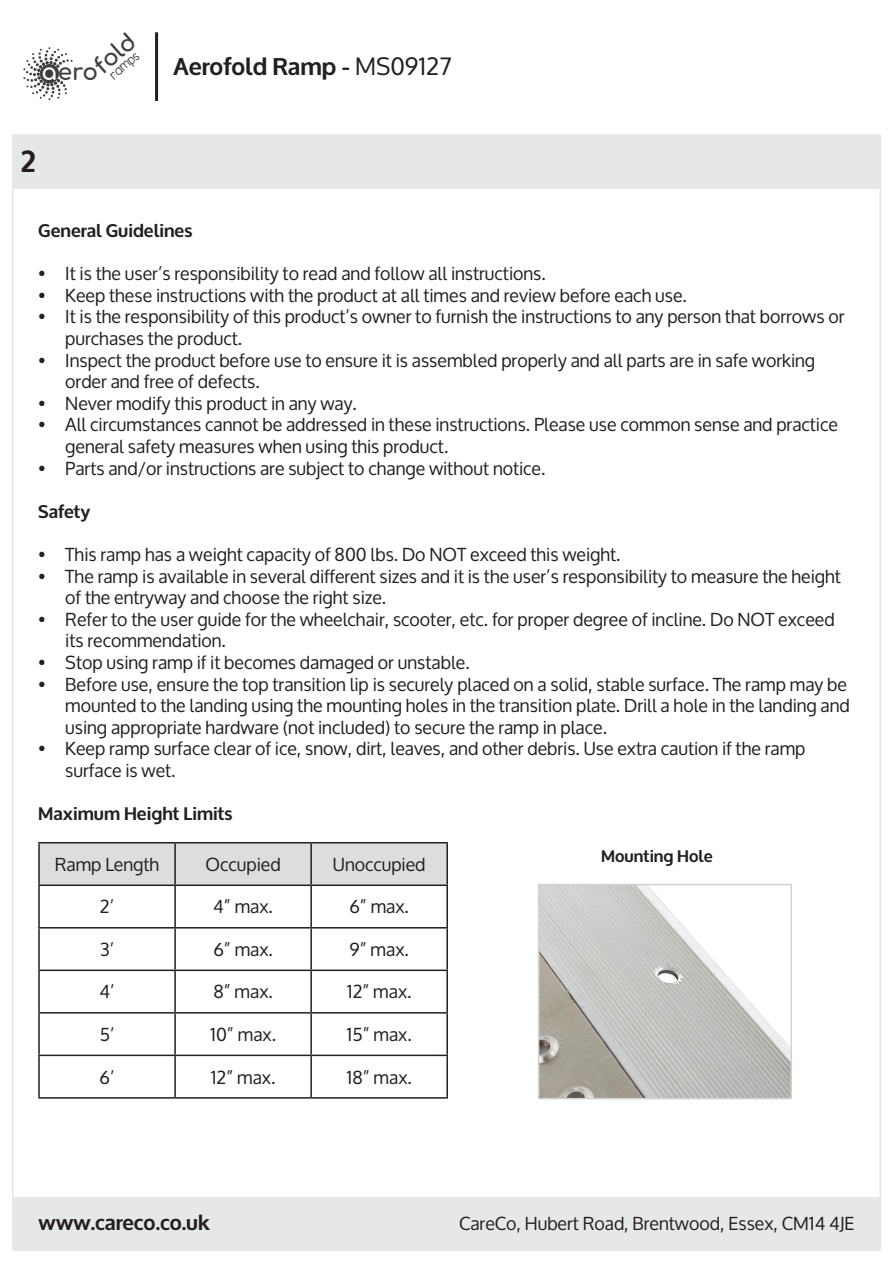
<style>
.page{position:relative;width:893px;height:1263px;background:#fff}
.page>*{position:absolute;margin:0;border:0;box-sizing:border-box;transform-origin:0 0}
.t1{font:700 30px "Oxygen";color:#231f20}
.t2{font:700 24px "Oxygen";color:#231f20}
.t3{font:700 23.25px "Comfortaa";color:#3e3e3f}
.t4{font:700 21px "Oxygen";color:#231f20}
.t5{font:18px/21.6px "Oxygen";color:#231f20}
.t6{font:700 18px "Oxygen";color:#231f20}
.t7{font:700 16.5px "Oxygen";color:#231f20}
.t8{font:14.55px "Anisa Sans";color:#3e3e3f}
.s1{color:#fff}
.s2{font-weight:400}
</style>
<div class="page">
<div style="left:13px;top:1197px;width:867px;height:53px;background:#e6e7e9"></div>
<div style="left:13px;top:135px;width:867px;height:53px;background:#e6e7e9"></div>
<hr style="left:155px;top:32px;width:3px;height:69px;background:#231f20">
<svg style="left:23px;top:47px;width:50px;height:53px"></svg>
<div style="left:40px;top:64px;width:19px;height:19px;background:#3e3e3f;border-radius:50%"></div>
<div style="left:40px;top:843px;width:406px;height:41px;background:#dcdddf"></div>
<hr style="left:38px;top:842px;width:137px;height:1px;background:#231f20">
<hr style="left:38px;top:843px;width:2px;height:41px;background:#231f20">
<hr style="left:175px;top:842px;width:136px;height:1px;background:#231f20">
<hr style="left:174px;top:843px;width:2px;height:41px;background:#231f20">
<hr style="left:311px;top:842px;width:137px;height:1px;background:#231f20">
<hr style="left:310px;top:843px;width:2px;height:41px;background:#231f20">
<hr style="left:446px;top:843px;width:2px;height:41px;background:#231f20">
<hr style="left:38px;top:884px;width:137px;height:2px;background:#231f20">
<hr style="left:38px;top:886px;width:2px;height:41px;background:#231f20">
<hr style="left:175px;top:884px;width:136px;height:2px;background:#231f20">
<hr style="left:174px;top:886px;width:2px;height:41px;background:#231f20">
<hr style="left:311px;top:884px;width:137px;height:2px;background:#231f20">
<hr style="left:310px;top:886px;width:2px;height:41px;background:#231f20">
<hr style="left:446px;top:886px;width:2px;height:41px;background:#231f20">
<hr style="left:38px;top:927px;width:137px;height:1px;background:#231f20">
<hr style="left:38px;top:928px;width:2px;height:41px;background:#231f20">
<hr style="left:175px;top:927px;width:136px;height:1px;background:#231f20">
<hr style="left:174px;top:928px;width:2px;height:41px;background:#231f20">
<hr style="left:311px;top:927px;width:137px;height:1px;background:#231f20">
<hr style="left:310px;top:928px;width:2px;height:41px;background:#231f20">
<hr style="left:446px;top:928px;width:2px;height:41px;background:#231f20">
<hr style="left:38px;top:969px;width:137px;height:2px;background:#231f20">
<hr style="left:38px;top:971px;width:2px;height:41px;background:#231f20">
<hr style="left:175px;top:969px;width:136px;height:2px;background:#231f20">
<hr style="left:174px;top:971px;width:2px;height:41px;background:#231f20">
<hr style="left:311px;top:969px;width:137px;height:2px;background:#231f20">
<hr style="left:310px;top:971px;width:2px;height:41px;background:#231f20">
<hr style="left:446px;top:971px;width:2px;height:41px;background:#231f20">
<hr style="left:38px;top:1012px;width:137px;height:1px;background:#231f20">
<hr style="left:38px;top:1013px;width:2px;height:41px;background:#231f20">
<hr style="left:175px;top:1012px;width:136px;height:1px;background:#231f20">
<hr style="left:174px;top:1013px;width:2px;height:41px;background:#231f20">
<hr style="left:311px;top:1012px;width:137px;height:1px;background:#231f20">
<hr style="left:310px;top:1013px;width:2px;height:41px;background:#231f20">
<hr style="left:446px;top:1013px;width:2px;height:41px;background:#231f20">
<hr style="left:38px;top:1054px;width:137px;height:2px;background:#231f20">
<hr style="left:38px;top:1056px;width:2px;height:41px;background:#231f20">
<hr style="left:175px;top:1054px;width:136px;height:2px;background:#231f20">
<hr style="left:174px;top:1056px;width:2px;height:41px;background:#231f20">
<hr style="left:311px;top:1054px;width:137px;height:2px;background:#231f20">
<hr style="left:310px;top:1056px;width:2px;height:41px;background:#231f20">
<hr style="left:446px;top:1056px;width:2px;height:41px;background:#231f20">
<hr style="left:38px;top:1097px;width:137px;height:2px;background:#231f20">
<hr style="left:175px;top:1097px;width:136px;height:2px;background:#231f20">
<hr style="left:311px;top:1097px;width:137px;height:2px;background:#231f20">
<img style="left:541px;top:887px;width:248px;height:209px">
<div style="left:538px;top:884px;width:254px;height:215px;border:2px solid #d1d2d4"></div>
<p class="t3" style="left:84px;top:53px;width:48px;rotate:-41deg">fold</p>
<p class="t8" style="left:108px;top:72px;width:36px;rotate:-41deg">ramps</p>
<p class="t3" style="left:42px;top:50px;width:58px"><span class="s1">a</span>ero</p>
<h1 class="t1" style="left:21px;top:143px;width:16px">2</h1>
<h2 class="t2" style="left:174px;top:51px;width:280px">Aerofold Ramp - <span class="s2">MS09127</span></h2>
<p class="t6" style="left:38px;top:219px;width:156px">General Guidelines</p>
<p class="t5" style="left:38px;top:263px;width:509px">• It is the user’s responsibility to read and follow all instructions.</p>
<p class="t5" style="left:38px;top:285px;width:650px">• Keep these instructions with the product at all times and review before each use.</p>
<p class="t5" style="left:65px;top:306px;width:781px;text-indent:-27px">• It is the responsibility of this product’s owner to furnish the instructions to any person that borrows or purchases the product.</p>
<p class="t5" style="left:65px;top:349px;width:751px;text-indent:-27px">• Inspect the product before use to ensure it is assembled properly and all parts are in safe working order and free of defects.</p>
<p class="t5" style="left:38px;top:393px;width:320px">• Never modify this product in any way.</p>
<p class="t5" style="left:65px;top:414px;width:774px;text-indent:-27px">• All circumstances cannot be addressed in these instructions. Please use common sense and practice general safety measures when using this product.</p>
<p class="t5" style="left:38px;top:457px;width:509px">• Parts and/or instructions are subject to change without notice.</p>
<p class="t6" style="left:38px;top:500px;width:53px">Safety</p>
<p class="t5" style="left:38px;top:544px;width:584px">• This ramp has a weight capacity of 800 lbs. Do NOT exceed this weight.</p>
<p class="t5" style="left:65px;top:565px;width:777px;text-indent:-27px">• The ramp is available in several different sizes and it is the user’s responsibility to measure the height of the entryway and choose the right size.</p>
<p class="t5" style="left:65px;top:609px;width:771px;text-indent:-27px">• Refer to the user guide for the wheelchair, scooter, etc. for proper degree of incline. Do NOT exceed its recommendation.</p>
<p class="t5" style="left:38px;top:652px;width:433px">• Stop using ramp if it becomes damaged or unstable.</p>
<p class="t5" style="left:65px;top:673px;width:786px;text-indent:-27px">• Before use, ensure the top transition lip is securely placed on a solid, stable surface. The ramp may be mounted to the landing using the mounting holes in the transition plate. Drill a hole in the landing and using appropriate hardware (not included) to secure the ramp in place.</p>
<p class="t5" style="left:65px;top:738px;width:742px;text-indent:-27px">• Keep ramp surface clear of ice, snow, dirt, leaves, and other debris. Use extra caution if the ramp surface is wet.</p>
<p class="t6" style="left:38px;top:803px;width:196px">Maximum Height Limits</p>
<p class="t5" style="left:55px;top:854px;width:106px">Ramp Length</p>
<p class="t5" style="left:206px;top:854px;width:76px">Occupied</p>
<p class="t5" style="left:333px;top:854px;width:94px">Unoccupied</p>
<p class="t5" style="left:100px;top:896px;width:16px">2’</p>
<p class="t5" style="left:213px;top:896px;width:61px">4” max.</p>
<p class="t5" style="left:349px;top:896px;width:61px">6” max.</p>
<p class="t5" style="left:100px;top:939px;width:16px">3’</p>
<p class="t5" style="left:213px;top:939px;width:61px">6” max.</p>
<p class="t5" style="left:350px;top:939px;width:61px">9” max.</p>
<p class="t5" style="left:100px;top:981px;width:17px">4’</p>
<p class="t5" style="left:213px;top:981px;width:61px">8” max.</p>
<p class="t5" style="left:347px;top:981px;width:66px">12” max.</p>
<p class="t5" style="left:100px;top:1024px;width:16px">5’</p>
<p class="t5" style="left:210px;top:1024px;width:67px">10” max.</p>
<p class="t5" style="left:347px;top:1024px;width:67px">15” max.</p>
<p class="t5" style="left:100px;top:1066px;width:16px">6’</p>
<p class="t5" style="left:211px;top:1066px;width:66px">12” max.</p>
<p class="t5" style="left:347px;top:1066px;width:67px">18” max.</p>
<p class="t7" style="left:601px;top:846px;width:113px">Mounting Hole</p>
<p class="t4" style="left:39px;top:1209px;width:172px">www.careco.co.uk</p>
<p class="t5" style="left:459px;top:1212px;width:397px">CareCo, Hubert Road, Brentwood, Essex, CM14 4JE</p>
</div>
